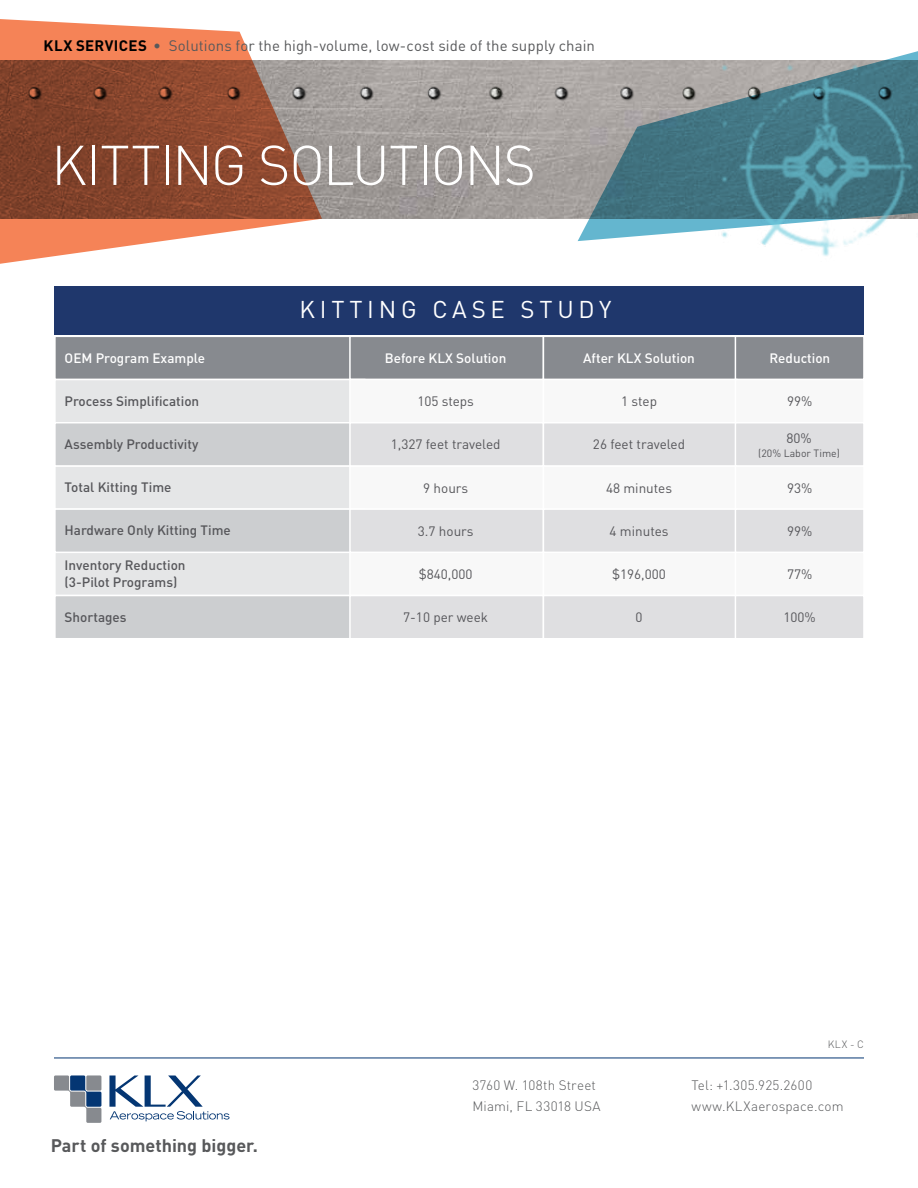
<style>
.page{position:relative;width:918px;height:1188px;background:#fff}
.page>*{position:absolute;margin:0;border:0;box-sizing:border-box;transform-origin:0 0}
.t1{font:300 55.05px "DIN Pro";letter-spacing:-.025em;color:#fff}
.t2{font:24px "DIN Pro";color:#fff}
.t3{font:700 18px "DIN Pro";color:#58595b}
.t4{font:15px "DIN Pro";letter-spacing:.005em;color:#58595b}
.t5{font:500 13.5px/16.6px "DIN Pro";color:#56565a}
.t6{font:13.5px "DIN Pro";color:#56565a}
.t7{font:300 13.5px/21px "DIN Pro";letter-spacing:.015em;color:#58595b}
.t8{font:500 13.5px "DIN Pro";color:#fff}
.t9{font:10.5px "DIN Pro";color:#56565a}
.t10{font:300 10.5px "DIN Pro";color:#58595b}
.s1{font-weight:700;color:#000}
</style>
<div class="page">
<img style="left:322px;top:60px;width:256px;height:159px">
<img style="left:322px;top:70px;width:256px;height:48px">
<svg style="left:578px;top:60px;width:111px;height:181px"></svg>
<svg style="left:0;top:19px;width:322px;height:245px"></svg>
<img style="left:689px;top:51px;width:229px;height:205px">
<svg style="left:54px;top:1075px;width:47px;height:48px"></svg>
<svg style="left:109px;top:1076px;width:121px;height:45px"></svg>
<hr style="left:54px;top:1058px;width:810px;height:1px;background:#043673">
<div style="left:55px;top:336px;width:310px;height:44px;background:#878a8f"></div>
<div style="left:54px;top:336px;width:311px;height:44px;border:2px solid #fff"></div>
<div style="left:350px;top:336px;width:193px;height:44px;background:#878a8f"></div>
<div style="left:349px;top:336px;width:195px;height:44px;border:2px solid #fff"></div>
<div style="left:543px;top:336px;width:194px;height:44px;background:#878a8f"></div>
<div style="left:543px;top:336px;width:195px;height:44px;border:2px solid #fff"></div>
<div style="left:735px;top:336px;width:129px;height:44px;background:#878a8f"></div>
<div style="left:735px;top:336px;width:130px;height:44px;border:2px solid #fff"></div>
<div style="left:55px;top:380px;width:310px;height:43px;background:#e5e6e7"></div>
<div style="left:54px;top:379px;width:311px;height:44px;border:2px solid #fff"></div>
<div style="left:350px;top:380px;width:193px;height:43px;background:#f8f8f8"></div>
<div style="left:349px;top:379px;width:195px;height:44px;border:2px solid #fff"></div>
<div style="left:543px;top:380px;width:194px;height:43px;background:#f8f8f8"></div>
<div style="left:543px;top:379px;width:195px;height:44px;border:2px solid #fff"></div>
<div style="left:735px;top:380px;width:129px;height:43px;background:#f8f8f8"></div>
<div style="left:735px;top:379px;width:130px;height:44px;border:2px solid #fff"></div>
<div style="left:55px;top:466px;width:310px;height:43px;background:#e5e6e7"></div>
<div style="left:350px;top:466px;width:193px;height:43px;background:#f8f8f8"></div>
<div style="left:543px;top:466px;width:194px;height:43px;background:#f8f8f8"></div>
<div style="left:735px;top:466px;width:129px;height:43px;background:#f8f8f8"></div>
<div style="left:55px;top:423px;width:310px;height:43px;background:#ccced0"></div>
<div style="left:54px;top:422px;width:311px;height:45px;border:2px solid #fff"></div>
<div style="left:350px;top:423px;width:193px;height:43px;background:#dfdfe1"></div>
<div style="left:349px;top:422px;width:195px;height:45px;border:2px solid #fff"></div>
<div style="left:543px;top:423px;width:194px;height:43px;background:#dfdfe1"></div>
<div style="left:543px;top:422px;width:195px;height:45px;border:2px solid #fff"></div>
<div style="left:735px;top:423px;width:129px;height:43px;background:#dfdfe1"></div>
<div style="left:735px;top:422px;width:130px;height:45px;border:2px solid #fff"></div>
<div style="left:55px;top:552px;width:310px;height:44px;background:#e5e6e7"></div>
<div style="left:350px;top:552px;width:193px;height:44px;background:#f8f8f8"></div>
<div style="left:543px;top:552px;width:194px;height:44px;background:#f8f8f8"></div>
<div style="left:735px;top:552px;width:129px;height:44px;background:#f8f8f8"></div>
<div style="left:55px;top:509px;width:310px;height:43px;background:#ccced0"></div>
<div style="left:54px;top:508px;width:311px;height:45px;border:2px solid #fff"></div>
<div style="left:350px;top:509px;width:193px;height:43px;background:#dfdfe1"></div>
<div style="left:349px;top:508px;width:195px;height:45px;border:2px solid #fff"></div>
<div style="left:543px;top:509px;width:194px;height:43px;background:#dfdfe1"></div>
<div style="left:543px;top:508px;width:195px;height:45px;border:2px solid #fff"></div>
<div style="left:735px;top:509px;width:129px;height:43px;background:#dfdfe1"></div>
<div style="left:735px;top:508px;width:130px;height:45px;border:2px solid #fff"></div>
<div style="left:55px;top:596px;width:310px;height:43px;background:#ccced0"></div>
<div style="left:54px;top:595px;width:311px;height:44px;border:2px solid #fff"></div>
<div style="left:350px;top:596px;width:193px;height:43px;background:#dfdfe1"></div>
<div style="left:349px;top:595px;width:195px;height:44px;border:2px solid #fff"></div>
<div style="left:543px;top:596px;width:194px;height:43px;background:#dfdfe1"></div>
<div style="left:543px;top:595px;width:195px;height:44px;border:2px solid #fff"></div>
<div style="left:735px;top:596px;width:129px;height:43px;background:#dfdfe1"></div>
<div style="left:735px;top:595px;width:130px;height:44px;border:2px solid #fff"></div>
<div style="left:55px;top:286px;width:809px;height:49px;background:#1f376c"></div>
<p class="t4" style="left:44px;top:34px;width:553px"><span class="s1">KLX SERVICES</span> • Solutions for the high-volume, low-cost side of the supply chain</p>
<h1 class="t1" style="left:51px;top:128px;width:486px">KITTING SOLUTIONS</h1>
<h2 class="t2" style="left:299px;top:290px;width:314px">KITTING CASE STUDY</h2>
<p class="t8" style="left:65px;top:349px;width:142px">OEM Program Example</p>
<p class="t8" style="left:385px;top:349px;width:123px">Before KLX Solution</p>
<p class="t8" style="left:583px;top:349px;width:113px">After KLX Solution</p>
<p class="t8" style="left:769px;top:349px;width:62px">Reduction</p>
<p class="t5" style="left:65px;top:392px;width:136px">Process Simplification</p>
<p class="t6" style="left:417px;top:391px;width:58px">105 steps</p>
<p class="t6" style="left:621px;top:391px;width:37px">1 step</p>
<p class="t6" style="left:787px;top:391px;width:27px">99%</p>
<p class="t5" style="left:65px;top:435px;width:135px">Assembly Productivity</p>
<p class="t6" style="left:391px;top:434px;width:111px">1,327 feet traveled</p>
<p class="t6" style="left:593px;top:434px;width:94px">26 feet traveled</p>
<p class="t6" style="left:786px;top:428px;width:27px">80%</p>
<p class="t9" style="left:758px;top:445px;width:83px">(20% Labor Time)</p>
<p class="t5" style="left:65px;top:479px;width:108px">Total Kitting Time</p>
<p class="t6" style="left:423px;top:477px;width:46px">9 hours</p>
<p class="t6" style="left:606px;top:477px;width:68px">48 minutes</p>
<p class="t6" style="left:787px;top:477px;width:27px">93%</p>
<p class="t5" style="left:65px;top:522px;width:168px">Hardware Only Kitting Time</p>
<p class="t6" style="left:418px;top:520px;width:57px">3.7 hours</p>
<p class="t6" style="left:610px;top:520px;width:61px">4 minutes</p>
<p class="t6" style="left:787px;top:520px;width:27px">99%</p>
<p class="t5" style="left:65px;top:557px;width:123px">Inventory Reduction (3-Pilot Programs)</p>
<p class="t6" style="left:419px;top:563px;width:55px">$840,000</p>
<p class="t6" style="left:612px;top:563px;width:55px">$196,000</p>
<p class="t6" style="left:787px;top:563px;width:27px">77%</p>
<p class="t5" style="left:65px;top:608px;width:63px">Shortages</p>
<p class="t6" style="left:403px;top:607px;width:86px">7-10 per week</p>
<p class="t6" style="left:636px;top:607px;width:9px">0</p>
<p class="t6" style="left:783px;top:607px;width:34px">100%</p>
<p class="t10" style="left:828px;top:1037px;width:38px">KLX - C</p>
<h3 class="t3" style="left:51px;top:1131px;width:209px">Part of something bigger.</h3>
<p class="t7" style="left:472px;top:1074px;width:130px">3760 W. 108th Street<br>Miami, FL 33018 USA</p>
<p class="t7" style="left:691px;top:1074px;width:154px">Tel: +1.305.925.2600 www.KLXaerospace.com</p>
</div>
